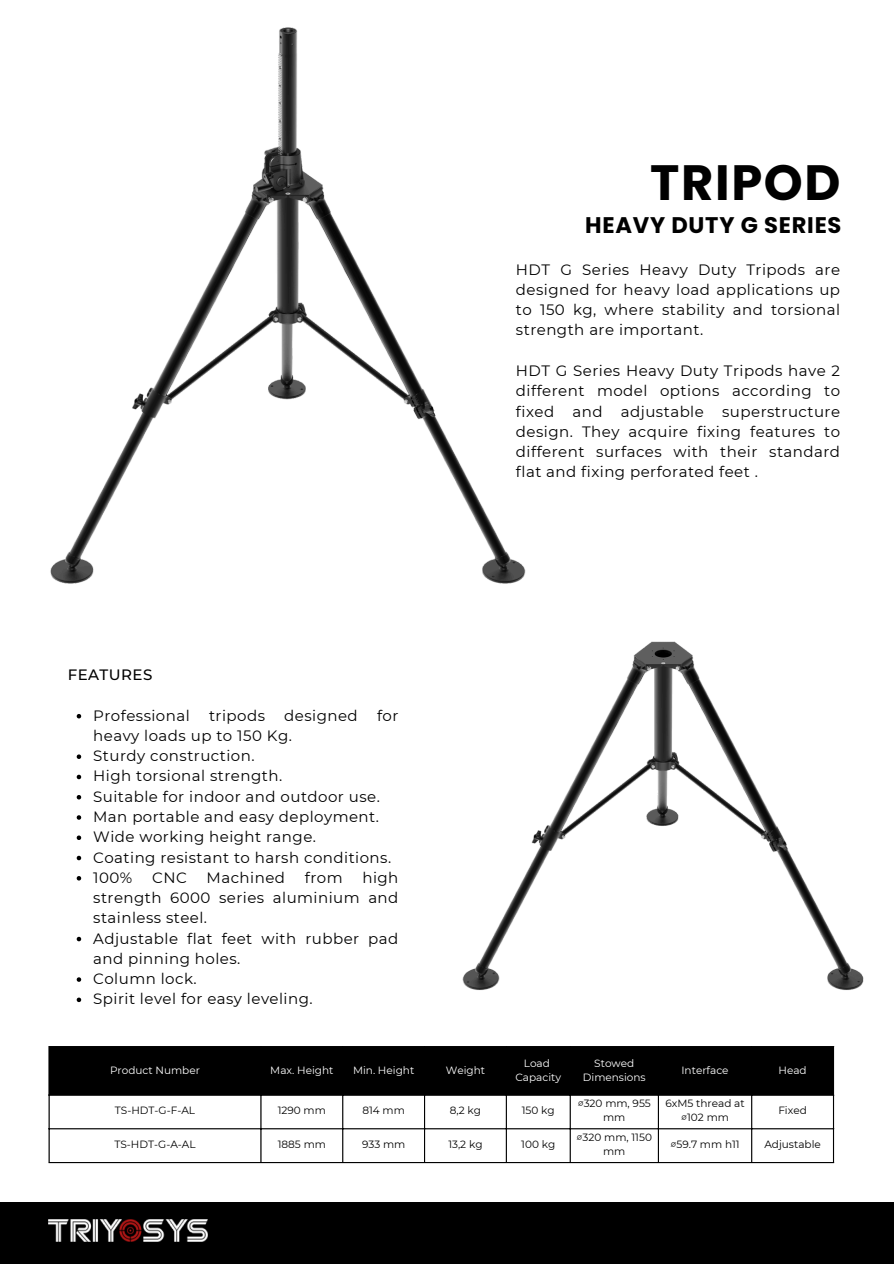
<style>
.page{position:relative;width:894px;height:1264px;background:#fff}
.page>*{position:absolute;margin:0;border:0;box-sizing:border-box;transform-origin:0 0}
.t1{font:700 49.5px "Poppins";letter-spacing:.035em;color:#000}
.t2{font:700 22.5px "Poppins";letter-spacing:.035em;color:#000}
.t3{font:15px/20.2px "Montserrat";letter-spacing:.03em;color:#000;text-align:justify}
.t4{font:500 15px "Montserrat";letter-spacing:.03em;color:#000}
.t5{font:10.5px/14px "Montserrat";color:#000;text-align:center}
.t6{font:10.5px/14px "Montserrat";color:#fff;text-align:center}
</style>
<div class="page">
<div style="left:50px;top:1047px;width:782px;height:47px;background:#000"></div>
<hr style="left:48px;top:1047px;width:2px;height:114px;background:#000">
<hr style="left:260px;top:1047px;width:1px;height:114px;background:#000">
<hr style="left:342px;top:1047px;width:1px;height:114px;background:#000">
<hr style="left:424px;top:1047px;width:1px;height:114px;background:#000">
<hr style="left:505px;top:1047px;width:1px;height:114px;background:#000">
<hr style="left:569px;top:1047px;width:1px;height:114px;background:#000">
<hr style="left:657px;top:1047px;width:1px;height:114px;background:#000">
<hr style="left:751px;top:1047px;width:1px;height:114px;background:#000">
<hr style="left:832px;top:1047px;width:1px;height:114px;background:#000">
<hr style="left:48px;top:1046px;width:785px;height:1px;background:#000">
<hr style="left:48px;top:1094px;width:785px;height:1px;background:#000">
<hr style="left:48px;top:1128px;width:785px;height:1px;background:#000">
<hr style="left:48px;top:1161px;width:785px;height:2px;background:#000">
<img style="left:50px;top:27px;width:476px;height:557px">
<img style="left:462px;top:641px;width:402px;height:349px">
<svg style="left:77px;top:714px;width:4px;height:4px"></svg>
<svg style="left:77px;top:754px;width:4px;height:5px"></svg>
<svg style="left:77px;top:774px;width:4px;height:5px"></svg>
<svg style="left:77px;top:795px;width:4px;height:4px"></svg>
<svg style="left:77px;top:815px;width:4px;height:4px"></svg>
<svg style="left:77px;top:835px;width:4px;height:5px"></svg>
<svg style="left:77px;top:855px;width:4px;height:5px"></svg>
<svg style="left:77px;top:876px;width:4px;height:4px"></svg>
<svg style="left:77px;top:936px;width:4px;height:5px"></svg>
<svg style="left:77px;top:977px;width:4px;height:4px"></svg>
<svg style="left:77px;top:997px;width:4px;height:5px"></svg>
<div style="left:0;top:1202px;width:893px;height:61px;background:#000"></div>
<img style="left:48px;top:1219px;width:159px;height:22px">
<p class="t1" style="left:650px;top:147px;width:192px">TRIPOD</p>
<p class="t2" style="left:585px;top:210px;width:258px">HEAVY DUTY G SERIES</p>
<p class="t3" style="left:516px;top:259px;width:325px">HDT G Series Heavy Duty Tripods are designed for heavy load applications up to 150 kg, where stability and torsional strength are important.</p>
<p class="t3" style="left:516px;top:360px;width:325px">HDT G Series Heavy Duty Tripods have 2 different model options according to fixed and adjustable superstructure design. They acquire fixing features to different surfaces with their standard flat and fixing perforated feet .</p>
<p class="t4" style="left:68px;top:665px;width:86px">FEATURES</p>
<p class="t3" style="left:93px;top:705px;width:98px">Professional</p>
<p class="t3" style="left:209px;top:705px;width:57px">tripods</p>
<p class="t3" style="left:284px;top:705px;width:75px">designed</p>
<p class="t3" style="left:377px;top:705px;width:23px">for</p>
<p class="t3" style="left:93px;top:725px;width:200px">heavy loads up to 150 Kg.</p>
<p class="t3" style="left:93px;top:745px;width:163px">Sturdy construction.</p>
<p class="t3" style="left:93px;top:766px;width:190px">High torsional strength.</p>
<p class="t3" style="left:93px;top:786px;width:288px">Suitable for indoor and outdoor use.</p>
<p class="t3" style="left:93px;top:806px;width:287px">Man portable and easy deployment.</p>
<p class="t3" style="left:93px;top:826px;width:224px">Wide working height range.</p>
<p class="t3" style="left:93px;top:847px;width:299px">Coating resistant to harsh conditions.</p>
<p class="t3" style="left:93px;top:867px;width:41px">100%</p>
<p class="t3" style="left:152px;top:867px;width:36px">CNC</p>
<p class="t3" style="left:206px;top:867px;width:80px">Machined</p>
<p class="t3" style="left:305px;top:867px;width:39px">from</p>
<p class="t3" style="left:93px;top:867px;width:307px;text-indent:269px">high strength 6000 series aluminium and stainless steel.</p>
<p class="t3" style="left:93px;top:928px;width:306px">Adjustable flat feet with rubber pad and pinning holes.</p>
<p class="t3" style="left:93px;top:968px;width:105px">Column lock.</p>
<p class="t3" style="left:93px;top:988px;width:221px">Spirit level for easy leveling.</p>
<p class="t6" style="left:110px;top:1062px;width:91px">Product Number</p>
<h1 class="t6" style="left:270px;top:1062px;width:65px">Max. Height</h1>
<p class="t6" style="left:353px;top:1062px;width:63px">Min. Height</p>
<p class="t6" style="left:445px;top:1062px;width:41px">Weight</p>
<h2 class="t6" style="left:523px;top:1055px;width:28px">Load</h2>
<p class="t6" style="left:515px;top:1069px;width:47px">Capacity</p>
<p class="t6" style="left:582px;top:1055px;width:64px">Stowed<br>Dimensions</p>
<p class="t6" style="left:681px;top:1062px;width:49px">Interface</p>
<p class="t6" style="left:778px;top:1062px;width:30px">Head</p>
<p class="t5" style="left:115px;top:1103px;width:82px">TS-HDT-G-F-AL</p>
<p class="t5" style="left:278px;top:1103px;width:50px">1290 mm</p>
<p class="t5" style="left:362px;top:1103px;width:44px">814 mm</p>
<p class="t5" style="left:449px;top:1103px;width:33px">8,2 kg</p>
<p class="t5" style="left:521px;top:1103px;width:34px">150 kg</p>
<p class="t5" style="left:577px;top:1096px;width:75px">∅320 mm, 955 mm</p>
<p class="t5" style="left:665px;top:1096px;width:81px">6xM5 thread at ∅102 mm</p>
<p class="t5" style="left:778px;top:1103px;width:30px">Fixed</p>
<p class="t5" style="left:114px;top:1137px;width:83px">TS-HDT-G-A-AL</p>
<p class="t5" style="left:278px;top:1137px;width:50px">1885 mm</p>
<p class="t5" style="left:362px;top:1137px;width:45px">933 mm</p>
<p class="t5" style="left:448px;top:1137px;width:36px">13,2 kg</p>
<p class="t5" style="left:521px;top:1137px;width:35px">100 kg</p>
<p class="t5" style="left:576px;top:1130px;width:77px">∅320 mm, 1150 mm</p>
<p class="t5" style="left:670px;top:1137px;width:71px">∅59.7 mm h11</p>
<p class="t5" style="left:764px;top:1137px;width:58px">Adjustable</p>
</div>
